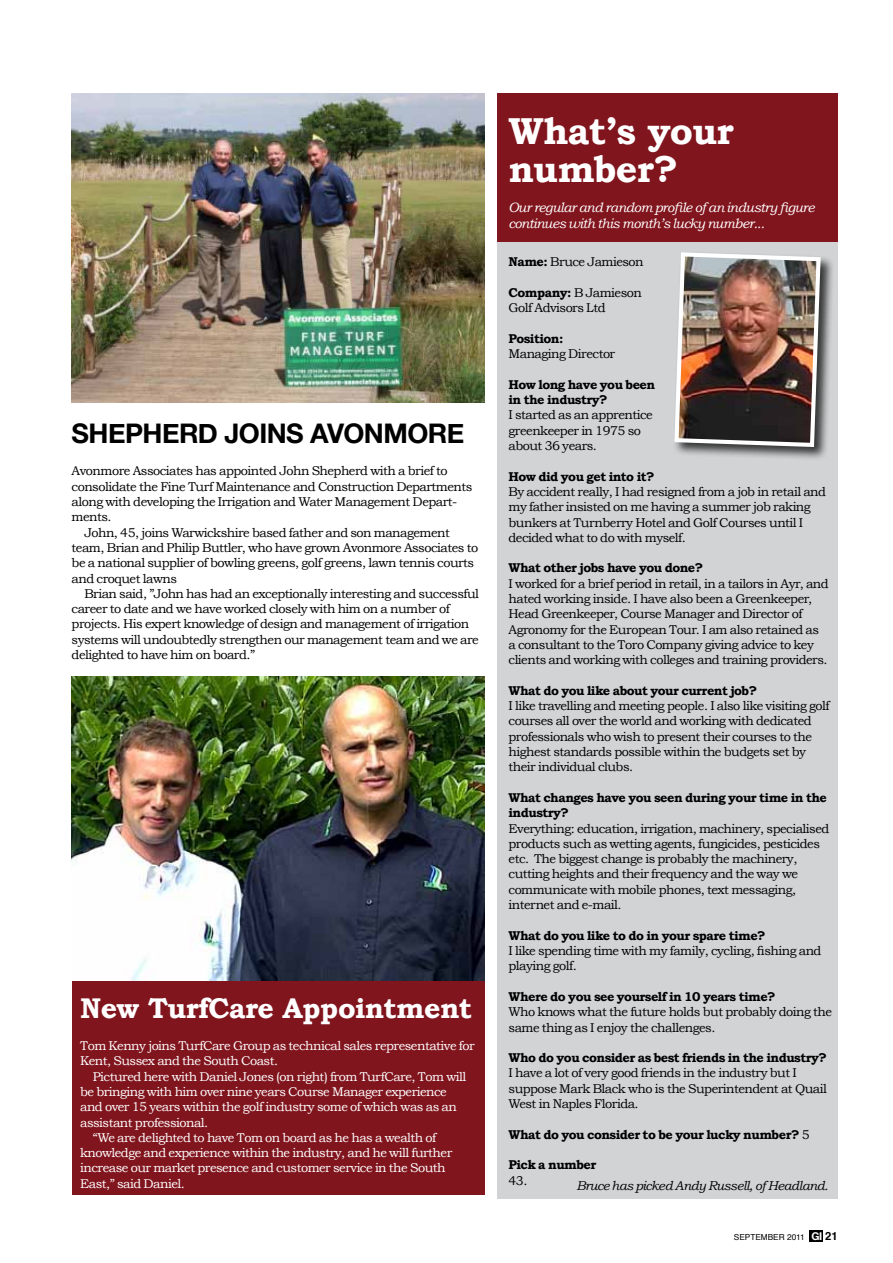
<style>
.page{position:relative;width:893px;height:1263px;background:#fff}
.page>*{position:absolute;margin:0;border:0;box-sizing:border-box;transform-origin:0 0}
.t1{font:700 37.5px/37.8px "Bookman Old Style";letter-spacing:-.02em;color:#fff}
.t2{font:700 28.5px "Bookman Old Style";letter-spacing:-.02em;color:#fff}
.t3{font:700 27px "Helvetica Neue";letter-spacing:-.02em;color:#000}
.t4{font:italic 13.5px/15.3px "Bookman Old Style";letter-spacing:-.04em;color:#fff}
.t5{font:12.75px/15.3px "Bookman Old Style";letter-spacing:-.04em;color:#000}
.t6{font:12.75px/15.3px "Bookman Old Style";letter-spacing:-.04em;color:#fff}
.t7{font:700 12.75px/15.3px "Bookman Old Style";letter-spacing:-.04em;color:#000}
.t8{font:italic 12.75px "Bookman Old Style";letter-spacing:-.04em;color:#000}
.t9{font:8.25px "Helvetica";color:#000}
.s1{font-weight:700}
.s2{font-weight:400}
.s3{font-family:"Helvetica Neue";font-weight:700;font-size:10.8px;color:#fff}
.s4{font-weight:700;font-size:11.25px}
</style>
<div class="page">
<div style="left:809px;top:1230px;width:13px;height:11px;background:#000"></div>
<img style="left:72px;top:94px;width:412px;height:309px">
<div style="left:497px;top:94px;width:340px;height:1105px;background:#d1d3d4"></div>
<div style="left:497px;top:94px;width:340px;height:148px;background:#81151e"></div>
<div style="left:672px;top:251px;width:162px;height:210px;background:#000;opacity:.75"></div>
<img style="left:672px;top:251px;width:150px;height:198px">
<div style="left:72px;top:980px;width:412px;height:214px;background:#81151e"></div>
<img style="left:72px;top:676px;width:412px;height:304px">
<h3 class="t3" style="left:72px;top:417px;width:394px">SHEPHERD JOINS AVONMORE</h3>
<p class="t5" style="left:72px;top:463px;width:377px">Avonmore Associates has appointed John Shepherd with a brief to</p>
<p class="t5" style="left:72px;top:479px;width:402px">consolidate the Fine Turf Maintenance and Construction Departments</p>
<p class="t5" style="left:72px;top:494px;width:387px">along with developing the Irrigation and Water Management Depart-</p>
<p class="t5" style="left:72px;top:509px;width:42px">ments.</p>
<p class="t5" style="left:84px;top:525px;width:367px">John, 45, joins Warwickshire based father and son management</p>
<p class="t5" style="left:72px;top:540px;width:408px">team, Brian and Philip Buttler, who have grown Avonmore Associates to</p>
<p class="t5" style="left:72px;top:555px;width:404px">be a national supplier of bowling greens, golf greens, lawn tennis courts</p>
<p class="t5" style="left:72px;top:570px;width:107px">and croquet lawns</p>
<p class="t5" style="left:84px;top:586px;width:396px">Brian said, ”John has had an exceptionally interesting and successful</p>
<p class="t5" style="left:72px;top:601px;width:379px">career to date and we have worked closely with him on a number of</p>
<p class="t5" style="left:72px;top:616px;width:399px">projects. His expert knowledge of design and management of irrigation</p>
<p class="t5" style="left:72px;top:632px;width:408px">systems will undoubtedly strengthen our management team and we are</p>
<p class="t5" style="left:72px;top:647px;width:185px">delighted to have him on board.”</p>
<h2 class="t2" style="left:80px;top:991px;width:393px">New TurfCare Appointment</h2>
<p class="t6" style="left:80px;top:1038px;width:396px">Tom Kenny joins TurfCare Group as technical sales representative for<br>Kent, Sussex and the South Coast.</p>
<p class="t6" style="left:93px;top:1068px;width:375px">Pictured here with Daniel Jones (on right) from TurfCare, Tom will</p>
<p class="t6" style="left:80px;top:1084px;width:368px">be bringing with him over nine years Course Manager experience</p>
<p class="t6" style="left:80px;top:1099px;width:378px">and over 15 years within the golf industry some of which was as an</p>
<p class="t6" style="left:80px;top:1114px;width:130px">assistant professional.</p>
<p class="t6" style="left:93px;top:1130px;width:345px">“We are delighted to have Tom on board as he has a wealth of</p>
<p class="t6" style="left:80px;top:1145px;width:373px">knowledge and experience within the industry, and he will further</p>
<p class="t6" style="left:80px;top:1160px;width:367px">increase our market presence and customer service in the South</p>
<p class="t6" style="left:80px;top:1176px;width:106px">East,” said Daniel.</p>
<h1 class="t1" style="left:508px;top:112px;width:227px">What’s your number?</h1>
<p class="t4" style="left:508px;top:200px;width:307px">Our regular and random profile of an industry figure continues with this month’s lucky number...</p>
<p class="t5" style="left:508px;top:254px;width:136px"><span class="s1">Name:</span> Bruce Jamieson</p>
<p class="t5" style="left:508px;top:285px;width:135px"><span class="s1">Company:</span> B Jamieson<br>Golf Advisors Ltd</p>
<p class="t7" style="left:508px;top:331px;width:56px">Position:</p>
<p class="t5" style="left:508px;top:346px;width:108px">Managing Director</p>
<p class="t7" style="left:508px;top:377px;width:148px">How long have you been in the industry?</p>
<p class="t5" style="left:508px;top:407px;width:146px">I started as an apprentice greenkeeper in 1975 so about 36 years.</p>
<p class="t7" style="left:508px;top:468px;width:147px">How did you get into it?</p>
<p class="t5" style="left:508px;top:484px;width:319px">By accident really, I had resigned from a job in retail and my father insisted on me having a summer job raking bunkers at Turnberry Hotel and Golf Courses until I decided what to do with myself.</p>
<p class="t7" style="left:508px;top:560px;width:196px">What other jobs have you done?</p>
<p class="t5" style="left:508px;top:576px;width:321px">I worked for a brief period in retail, in a tailors in Ayr, and hated working inside. I have also been a Greenkeeper, Head Greenkeeper, Course Manager and Director of Agronomy for the European Tour. I am also retained as a consultant to the Toro Company giving advice to key clients and working with colleges and training providers.</p>
<p class="t7" style="left:508px;top:683px;width:250px">What do you like about your current job?</p>
<p class="t5" style="left:508px;top:698px;width:322px">I like travelling and meeting people. I also like visiting golf courses all over the world and working with dedicated professionals who wish to present their courses to the highest standards possible within the budgets set by their individual clubs.</p>
<p class="t7" style="left:508px;top:790px;width:320px">What changes have you seen during your time in the industry?</p>
<p class="t5" style="left:508px;top:820px;width:322px">Everything: education, irrigation, machinery, specialised products such as wetting agents, fungicides, pesticides etc. The biggest change is probably the machinery, cutting heights and their frequency and the way we communicate with mobile phones, text messaging, internet and e-mail.</p>
<p class="t7" style="left:508px;top:927px;width:258px">What do you like to do in your spare time?</p>
<p class="t5" style="left:508px;top:943px;width:314px">I like spending time with my family, cycling, fishing and playing golf.</p>
<p class="t7" style="left:508px;top:989px;width:268px">Where do you see yourself in 10 years time?</p>
<p class="t5" style="left:508px;top:1004px;width:325px">Who knows what the future holds but probably doing the same thing as I enjoy the challenges.</p>
<p class="t7" style="left:508px;top:1050px;width:320px">Who do you consider as best friends in the industry?</p>
<p class="t5" style="left:508px;top:1065px;width:320px">I have a lot of very good friends in the industry but I suppose Mark Black who is the Superintendent at Quail<br>West in Naples Florida.</p>
<p class="t7" style="left:508px;top:1126px;width:303px">What do you consider to be your lucky number? <span class="s2">5</span></p>
<p class="t7" style="left:508px;top:1157px;width:89px">Pick a number</p>
<p class="t5" style="left:508px;top:1172px;width:20px">43.</p>
<p class="t8" style="left:576px;top:1179px;width:253px">Bruce has picked Andy Russell, of Headland.</p>
<p class="t9" style="left:733px;top:1231px;width:105px">SEPTEMBER 2011 <span class="s3">GI</span> <span class="s4">21</span></p>
</div>
